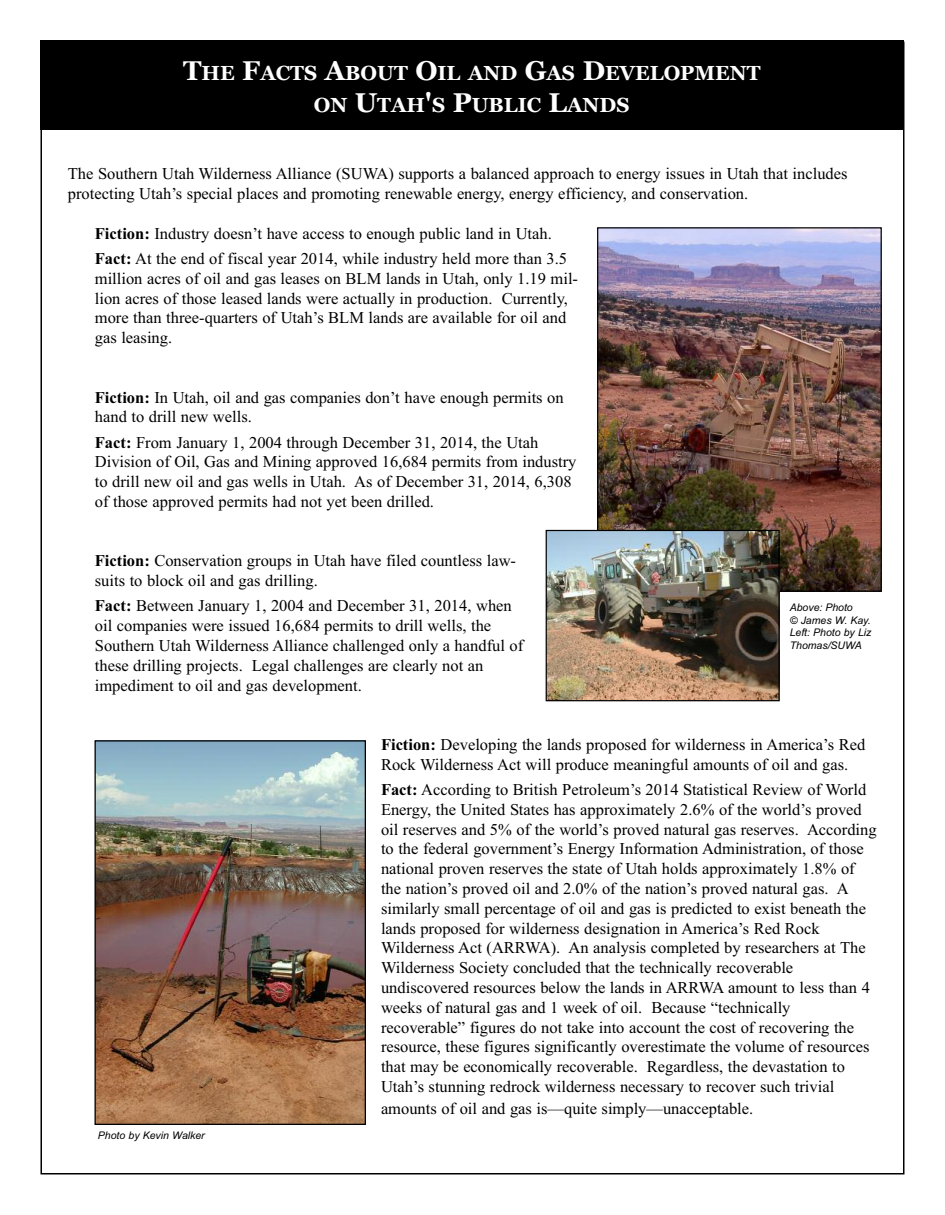
<style>
.page{position:relative;width:945px;height:1215px;background:#fff}
.page>*{position:absolute;margin:0;border:0;box-sizing:border-box;transform-origin:0 0}
.t1{font:700 20.25px/32.4px "Georgia";color:#fff;text-align:center}
.t2{font:16.5px/19.8px "Times New Roman";color:#000}
.t3{font:italic 10.5px/12.6px "Arial";color:#000}
.s1{font-size:27px}
.s2{font-weight:700}
</style>
<div class="page">
<div style="left:40px;top:40px;width:864px;height:90px;background:#000"></div>
<img style="left:97px;top:742px;width:267px;height:381px">
<div style="left:95px;top:740px;width:271px;height:385px;border:1px solid #000"></div>
<img style="left:599px;top:229px;width:281px;height:361px">
<div style="left:597px;top:227px;width:285px;height:365px;border:1px solid #000"></div>
<img style="left:548px;top:532px;width:230px;height:167px">
<div style="left:546px;top:530px;width:234px;height:171px;border:1px solid #000"></div>
<p class="t1" style="left:183px;top:57px;width:579px"><span class="s1">T</span>HE <span class="s1">F</span>ACTS <span class="s1">A</span>BOUT <span class="s1">O</span>IL AND <span class="s1">G</span>AS <span class="s1">D</span>EVELOPMENT<br>ON <span class="s1">U</span>TAH<span class="s1">'</span>S <span class="s1">P</span>UBLIC <span class="s1">L</span>ANDS</p>
<p class="t2" style="left:68px;top:164px;width:781px">The Southern Utah Wilderness Alliance (SUWA) supports a balanced approach to energy issues in Utah that includes protecting Utah’s special places and promoting renewable energy, energy efficiency, and conservation.</p>
<p class="t2" style="left:95px;top:221px;width:474px;line-height:25.2px"><span class="s2">Fiction:</span> Industry doesn’t have access to enough public land in Utah.<br><span class="s2">Fact:</span> At the end of fiscal year 2014, while industry held more than 3.5</p>
<p class="t2" style="left:95px;top:268px;width:485px">million acres of oil and gas leases on BLM lands in Utah, only 1.19 mil&shy;lion acres of those leased lands were actually in production. Currently, more than three-quarters of Utah’s BLM lands are available for oil and gas leasing.</p>
<p class="t2" style="left:95px;top:387px;width:470px"><span class="s2">Fiction:</span> In Utah, oil and gas companies don’t have enough permits on hand to drill new wells.</p>
<p class="t2" style="left:95px;top:432px;width:483px"><span class="s2">Fact:</span> From January 1, 2004 through December 31, 2014, the Utah Division of Oil, Gas and Mining approved 16,684 permits from industry to drill new oil and gas wells in Utah. As of December 31, 2014, 6,308 of those approved permits had not yet been drilled.</p>
<p class="t2" style="left:95px;top:551px;width:423px"><span class="s2">Fiction:</span> Conservation groups in Utah have filed countless law&shy;suits to block oil and gas drilling.</p>
<p class="t2" style="left:95px;top:596px;width:430px"><span class="s2">Fact:</span> Between January 1, 2004 and December 31, 2014, when oil companies were issued 16,684 permits to drill wells, the Southern Utah Wilderness Alliance challenged only a handful of these drilling projects. Legal challenges are clearly not an impediment to oil and gas development.</p>
<p class="t3" style="left:790px;top:601px;width:83px">Above: Photo<br>© James W. Kay.<br>Left: Photo by Liz<br>Thomas/SUWA</p>
<p class="t3" style="left:98px;top:1129px;width:108px">Photo by Kevin Walker</p>
<p class="t2" style="left:381px;top:734px;width:486px"><span class="s2">Fiction:</span> Developing the lands proposed for wilderness in America’s Red<br>Rock Wilderness Act will produce meaningful amounts of oil and gas.</p>
<p class="t2" style="left:381px;top:779px;width:497px"><span class="s2">Fact:</span> According to British Petroleum’s 2014 Statistical Review of World Energy, the United States has approximately 2.6% of the world’s proved oil reserves and 5% of the world’s proved natural gas reserves. According to the federal government’s Energy Information Administration, of those national proven reserves the state of Utah holds approximately 1.8% of the nation’s proved oil and 2.0% of the nation’s proved natural gas. A similarly small percentage of oil and gas is predicted to exist beneath the lands proposed for wilderness designation in America’s Red Rock Wilderness Act (ARRWA). An analysis completed by researchers at The Wilderness Society concluded that the technically recoverable undiscovered resources below the lands in ARRWA amount to less than 4 weeks of natural gas and 1 week of oil. Because “technically recoverable” figures do not take into account the cost of recovering the resource, these figures significantly overestimate the volume of resources that may be economically recoverable. Regardless, the devastation to Utah’s stunning redrock wilderness necessary to recover such trivial</p>
<p class="t2" style="left:381px;top:1098px;width:374px">amounts of oil and gas is—quite simply—unacceptable.</p>
</div>
